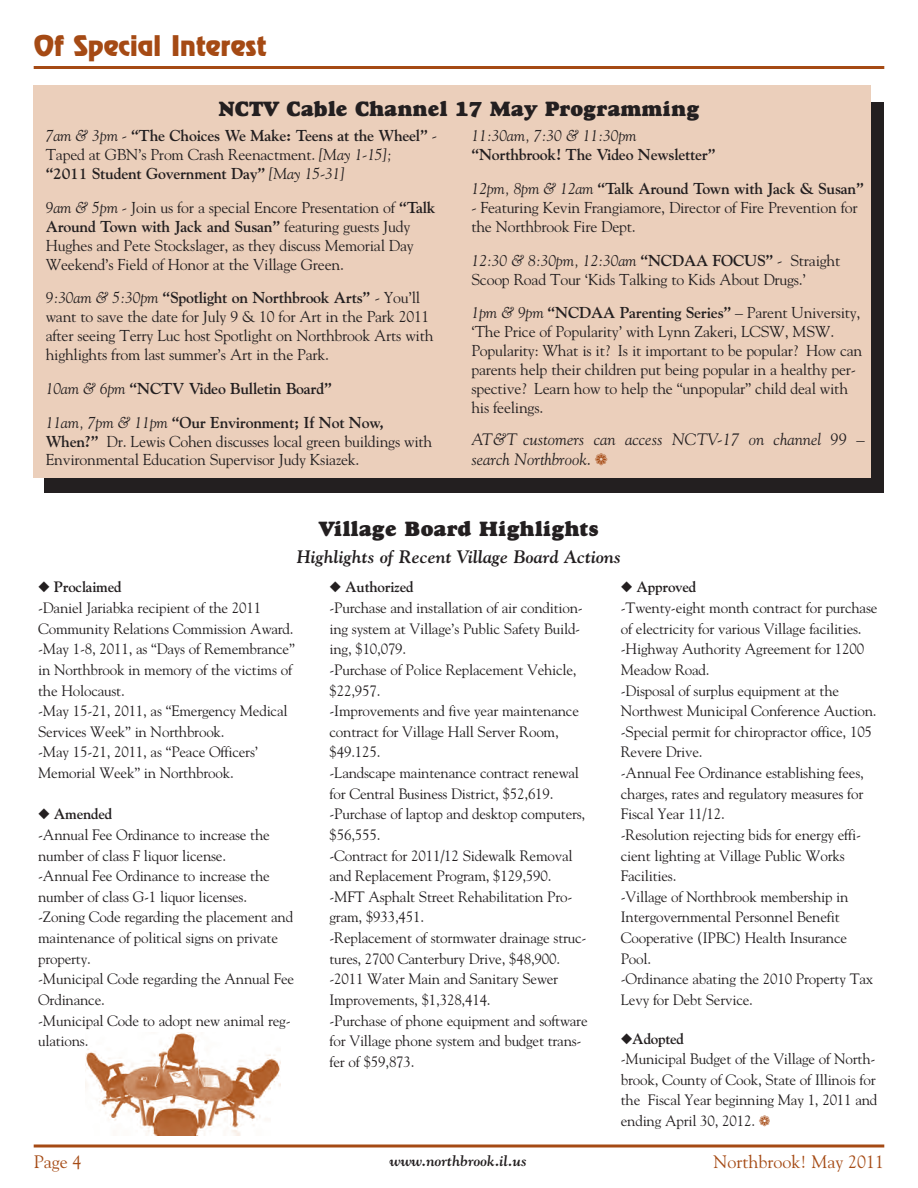
<style>
.page{position:relative;width:918px;height:1188px;background:#fff}
.page>*{position:absolute;margin:0;border:0;box-sizing:border-box;transform-origin:0 0}
.t1{font:25.5px "Revue";color:#a54a14}
.t2{font:21px "Goudy Heavyface";color:#231f20}
.t3{font:italic 700 18px "Goudy Std";color:#231f20}
.t4{font:18px "Goudy Std";color:#a54a14}
.t5{font:italic 16.5px/19.8px "Goudy Std";color:#231f20}
.t6{font:15.75px/18.9px "Goudy Std";letter-spacing:-.015em;color:#231f20}
.t7{font:700 15.75px/18.9px "Goudy Std";letter-spacing:-.015em;color:#231f20}
.t8{font:italic 15.75px "Goudy Std";letter-spacing:-.015em;color:#231f20}
.t9{font:15px/20.7px "Goudy Std";letter-spacing:-.015em;color:#231f20}
.t10{font:italic 700 15px "Goudy Std";color:#231f20}
.s1{font-weight:400;font-style:italic}
.s2{font-weight:400}
.s3{font-style:italic}
.s4{font-weight:700}
.s5{font-style:normal}
.s6{color:#a54a14}
</style>
<div class="page">
<div style="left:45px;top:102px;width:839px;height:391px;background:#231f20"></div>
<hr style="left:34px;top:66px;width:850px;height:3px;background:#a54a14">
<svg style="left:34px;top:1144px;width:850px;height:4px;background:#bb774e"></svg>
<div style="left:34px;top:85px;width:837px;height:392px;background:#ebcfbb"></div>
<img style="left:86px;top:1032px;width:194px;height:104px">
<h1 class="t1" style="left:34px;top:32px;width:234px">Of Special Interest</h1>
<h2 class="t2" style="left:218px;top:101px;width:483px">NCTV Cable Channel 17 May Programming</h2>
<p class="t7" style="left:46px;top:127px;width:393px"><span class="s1">7am &amp; 3pm -</span> “The Choices We Make: Teens at the Wheel” <span class="s1">-<br></span><span class="s2">Taped at GBN’s Prom Crash Reenactment.</span> <span class="s1">[May 1-15]; </span>“2011 Student Government Day” <span class="s1">[May 15-31]</span></p>
<p class="t6" style="left:46px;top:198px;width:391px"><span class="s3">9am &amp; 5pm -</span> Join us for a special Encore Presentation of <span class="s4">“Talk Around Town with Jack and Susan”</span> featuring guests Judy Hughes and Pete Stockslager, as they discuss Memorial Day Weekend’s Field of Honor at the Village Green.</p>
<p class="t6" style="left:46px;top:289px;width:389px"><span class="s3">9:30am &amp; 5:30pm</span> <span class="s4">“Spotlight on Northbrook Arts”</span> <span class="s3">-</span> You’ll want to save the date for July 9 &amp; 10 for Art in the Park 2011 after seeing Terry Luc host Spotlight on Northbrook Arts with highlights from last summer’s Art in the Park.</p>
<p class="t7" style="left:46px;top:372px;width:340px;line-height:33.8px"><span class="s1">10am &amp; 6pm</span> “NCTV Video Bulletin Board”<br><span class="s1">11am, 7pm &amp; 11pm</span> “Our Environment; If Not Now,</p>
<p class="t6" style="left:46px;top:432px;width:388px"><span class="s4">When?”</span> Dr. Lewis Cohen discusses local green buildings with<br>Environmental Education Supervisor Judy Ksiazek.</p>
<p class="t8" style="left:471px;top:127px;width:167px">11:30am, 7:30 &amp; 11:30pm</p>
<p class="t7" style="left:471px;top:138px;width:394px;line-height:33.8px">“Northbrook! The Video Newsletter”<br><span class="s1">12pm, 8pm &amp; 12am</span> “Talk Around Town with Jack &amp; Susan”</p>
<p class="t6" style="left:471px;top:198px;width:388px"><span class="s3">-</span> Featuring Kevin Frangiamore, Director of Fire Prevention for the Northbrook Fire Dept.</p>
<p class="t6" style="left:471px;top:251px;width:370px"><span class="s3">12:30 &amp; 8:30pm, 12:30am</span> <span class="s4">“NCDAA FOCUS”</span> <span class="s3">-</span> Straight<br>Scoop Road Tour ‘Kids Talking to Kids About Drugs.’</p>
<p class="t6" style="left:471px;top:303px;width:392px"><span class="s3">1pm &amp; 9pm</span> <span class="s4">“NCDAA Parenting Series”</span> <span class="s3">–</span> Parent University, ‘The Price of Popularity’ with Lynn Zakeri, LCSW, MSW.<br>Popularity: What is it? Is it important to be popular? How can parents help their children put being popular in a healthy per&shy;spective? Learn how to help the “unpopular” child deal with his feelings.</p>
<p class="t5" style="left:471px;top:429px;width:395px">AT&amp;T customers can access NCTV-17 on channel 99 – search Northbrook<span class="s5">.</span> <span class="s6">❁</span></p>
<h2 class="t2" style="left:319px;top:520px;width:281px">Village Board Highlights</h2>
<p class="t3" style="left:297px;top:546px;width:326px">Highlights of Recent Village Board Actions</p>
<p class="t9" style="left:38px;top:577px;width:258px">◆ <span class="s4">Proclaimed<br></span>-Daniel Jariabka recipient of the 2011<br>Community Relations Commission Award. -May 1-8, 2011, as “Days of Remembrance” in Northbrook in memory of the victims of the Holocaust.<br>-May 15-21, 2011, as “Emergency Medical<br>Services Week” in Northbrook.<br>-May 15-21, 2011, as “Peace Officers’<br>Memorial Week” in Northbrook.</p>
<p class="t9" style="left:38px;top:804px;width:257px">◆ <span class="s4">Amended<br></span>-Annual Fee Ordinance to increase the number of class F liquor license.<br>-Annual Fee Ordinance to increase the number of class G-1 liquor licenses. -Zoning Code regarding the placement and maintenance of political signs on private property.<br>-Municipal Code regarding the Annual Fee<br>Ordinance.<br>-Municipal Code to adopt new animal reg&shy;ulations.</p>
<p class="t9" style="left:330px;top:577px;width:260px">◆ <span class="s4">Authorized<br></span>-Purchase and installation of air condition&shy;ing system at Village’s Public Safety Build&shy;ing, $10,079.<br>-Purchase of Police Replacement Vehicle, $22,957.<br>-Improvements and five year maintenance contract for Village Hall Server Room, $49.125.<br>-Landscape maintenance contract renewal for Central Business District, $52,619. -Purchase of laptop and desktop computers, $56,555.<br>-Contract for 2011/12 Sidewalk Removal and Replacement Program, $129,590. -MFT Asphalt Street Rehabilitation Pro&shy;gram, $933,451.<br>-Replacement of stormwater drainage struc&shy;tures, 2700 Canterbury Drive, $48,900. -2011 Water Main and Sanitary Sewer<br>Improvements, $1,328,414.<br>-Purchase of phone equipment and software for Village phone system and budget trans&shy;fer of $59,873.</p>
<p class="t9" style="left:621px;top:577px;width:258px">◆ <span class="s4">Approved<br></span>-Twenty-eight month contract for purchase of electricity for various Village facilities. -Highway Authority Agreement for 1200<br>Meadow Road.<br>-Disposal of surplus equipment at the<br>Northwest Municipal Conference Auction. -Special permit for chiropractor office, 105<br>Revere Drive.<br>-Annual Fee Ordinance establishing fees, charges, rates and regulatory measures for<br>Fiscal Year 11/12.<br>-Resolution rejecting bids for energy effi&shy;cient lighting at Village Public Works<br>Facilities.<br>-Village of Northbrook membership in<br>Intergovernmental Personnel Benefit<br>Cooperative (IPBC) Health Insurance<br>Pool.<br>-Ordinance abating the 2010 Property Tax<br>Levy for Debt Service.</p>
<p class="t9" style="left:621px;top:1028px;width:258px">◆<span class="s4">Adopted<br></span>-Municipal Budget of the Village of North&shy;brook, County of Cook, State of Illinois for the Fiscal Year beginning May 1, 2011 and ending April 30, 2012. <span class="s6">❁</span></p>
<p class="t4" style="left:34px;top:1151px;width:49px">Page 4</p>
<p class="t10" style="left:390px;top:1152px;width:139px">www.northbrook.il.us</p>
<p class="t4" style="left:713px;top:1151px;width:172px">Northbrook! May 2011</p>
</div>
